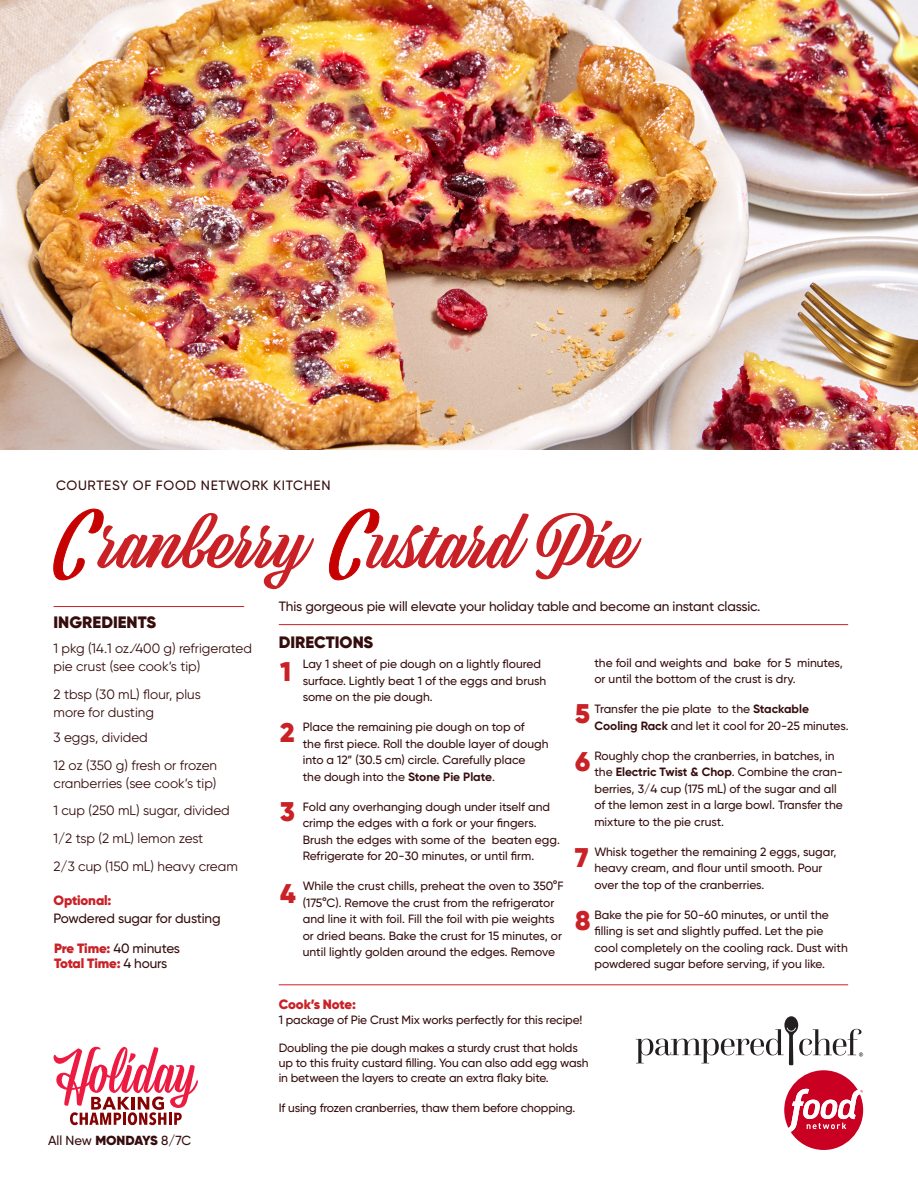
<style>
.page{position:relative;width:918px;height:1188px;background:#fff}
.page>*{position:absolute;margin:0;border:0;box-sizing:border-box;transform-origin:0 0}
.t1{font:65.4px "Viktor Script";letter-spacing:.015em;color:#c92126;scale:1.18 1}
.directions{font:900 27px "Gilroy";color:#c92126}
.t2{font:900 16.5px "Gilroy";color:#360d0d}
.ingredients{font:13.5px/18px "Gilroy";color:#360d0d}
.directions-2{font:500 13.5px/18.8px "Gilroy";letter-spacing:-.01em;color:#360d0d}
.directions-3{font:900 13.5px/15px "Gilroy";letter-spacing:-.01em;color:#c92126}
.directions-4{font:500 13.5px "Gilroy";letter-spacing:.05em;color:#360d0d}
.t3{font:500 13.2px "Gilroy";color:#360d0d}
.directions-5{font:500 12px/16.5px "Gilroy";color:#360d0d}
.s1{font-weight:900;color:#c92126}
.s2{font-weight:500;color:#360d0d}
.s3{font-weight:900}
.s4{font-weight:700}
</style>
<div class="page">
<svg style="left:53px;top:1047px;width:145px;height:78px"></svg>
<hr style="left:279px;top:624px;width:569px;height:1px;background:#c92126">
<hr style="left:54px;top:606px;width:190px;height:1px;background:#c92126">
<img style="left:0;top:0;width:918px;height:449px">
<hr style="left:279px;top:984px;width:569px;height:1px;background:#c92126">
<svg style="left:54px;top:509px;width:50px;height:72px"></svg>
<svg style="left:329px;top:509px;width:51px;height:72px"></svg>
<svg style="left:636px;top:1016px;width:227px;height:134px"></svg>
<p class="directions-4" style="left:56px;top:477px;width:276px">COURTESY OF FOOD NETWORK KITCHEN</p>
<p class="t1" style="left:97px;top:507px;width:456px">ranberry ustard Pie</p>
<p class="t2" style="left:54px;top:612px;width:104px">INGREDIENTS</p>
<p class="ingredients" style="left:54px;top:640px;width:200px">1 pkg (14.1 oz./400 g) refrigerated pie crust (see cook’s tip)</p>
<p class="ingredients" style="left:54px;top:685px;width:149px">2 tbsp (30 mL) flour, plus more for dusting</p>
<p class="ingredients" style="left:54px;top:728px;width:96px">3 eggs, divided</p>
<p class="ingredients" style="left:54px;top:756px;width:165px">12 oz (350 g) fresh or frozen cranberries (see cook’s tip)</p>
<p class="ingredients" style="left:54px;top:802px;width:178px">1 cup (250 mL) sugar, divided</p>
<p class="ingredients" style="left:54px;top:829px;width:151px">1/2 tsp (2 mL) lemon zest</p>
<p class="ingredients" style="left:54px;top:857px;width:186px">2/3 cup (150 mL) heavy cream</p>
<p class="directions-2" style="left:54px;top:891px;width:169px"><span class="s1">Optional:<br></span>Powdered sugar for dusting</p>
<p class="directions-3" style="left:54px;top:941px;width:128px">Pre Time: <span class="s2">40 minutes<br></span>Total Time: <span class="s2">4 hours</span></p>
<p class="t3" style="left:48px;top:1132px;width:145px">All New <span class="s3">MONDAYS</span> 8/7C</p>
<p class="directions-2" style="left:279px;top:597px;width:483px">This gorgeous pie will elevate your holiday table and become an instant classic.</p>
<p class="t2" style="left:279px;top:632px;width:96px">DIRECTIONS</p>
<p class="directions-5" style="left:303px;top:656px;width:245px">Lay 1 sheet of pie dough on a lightly floured surface. Lightly beat 1 of the eggs and brush some on the pie dough.</p>
<p class="directions-5" style="left:303px;top:719px;width:247px">Place the remaining pie dough on top of<br>the first piece. Roll the double layer of dough into a 12” (30.5 cm) circle. Carefully place<br>the dough into the <span class="s4">Stone Pie Plate</span>.</p>
<p class="directions-5" style="left:303px;top:798px;width:259px">Fold any overhanging dough under itself and crimp the edges with a fork or your fingers.<br>Brush the edges with some of the beaten egg.<br>Refrigerate for 20-30 minutes, or until firm.</p>
<p class="directions-5" style="left:303px;top:878px;width:262px">While the crust chills, preheat the oven to 350°F (175°C). Remove the crust from the refrigerator and line it with foil. Fill the foil with pie weights or dried beans. Bake the crust for 15 minutes, or until lightly golden around the edges. Remove</p>
<p class="directions" style="left:280px;top:654px;width:13px">1</p>
<p class="directions" style="left:280px;top:715px;width:16px">2</p>
<p class="directions" style="left:280px;top:794px;width:16px">3</p>
<p class="directions" style="left:280px;top:876px;width:17px">4</p>
<p class="directions-5" style="left:594px;top:654px;width:250px">the foil and weights and bake for 5 minutes, or until the bottom of the crust is dry.</p>
<p class="directions-5" style="left:594px;top:701px;width:256px">Transfer the pie plate to the <span class="s4">Stackable<br>Cooling Rack</span> and let it cool for 20-25 minutes.</p>
<p class="directions-5" style="left:594px;top:747px;width:250px">Roughly chop the cranberries, in batches, in the <span class="s4">Electric Twist &amp; Chop</span>. Combine the cran&shy;berries, 3/4 cup (175 mL) of the sugar and all of the lemon zest in a large bowl. Transfer the mixture to the pie crust.</p>
<p class="directions-5" style="left:594px;top:843px;width:244px">Whisk together the remaining 2 eggs, sugar, heavy cream, and flour until smooth. Pour over the top of the cranberries.</p>
<p class="directions-5" style="left:594px;top:906px;width:255px">Bake the pie for 50-60 minutes, or until the filling is set and slightly puffed. Let the pie cool completely on the cooling rack. Dust with powdered sugar before serving, if you like.</p>
<p class="directions" style="left:575px;top:696px;width:16px">5</p>
<p class="directions" style="left:575px;top:744px;width:17px">6</p>
<p class="directions" style="left:575px;top:840px;width:15px">7</p>
<p class="directions" style="left:575px;top:904px;width:17px">8</p>
<p class="directions-3" style="left:279px;top:996px;width:79px">Cook’s Note:</p>
<p class="directions-5" style="left:279px;top:1011px;width:305px">1 package of Pie Crust Mix works perfectly for this recipe!</p>
<p class="directions-5" style="left:279px;top:1040px;width:311px;line-height:15px">Doubling the pie dough makes a sturdy crust that holds up to this fruity custard filling. You can also add egg wash in between the layers to create an extra flaky bite.</p>
<p class="directions-5" style="left:279px;top:1099px;width:298px">If using frozen cranberries, thaw them before chopping.</p>
</div>
